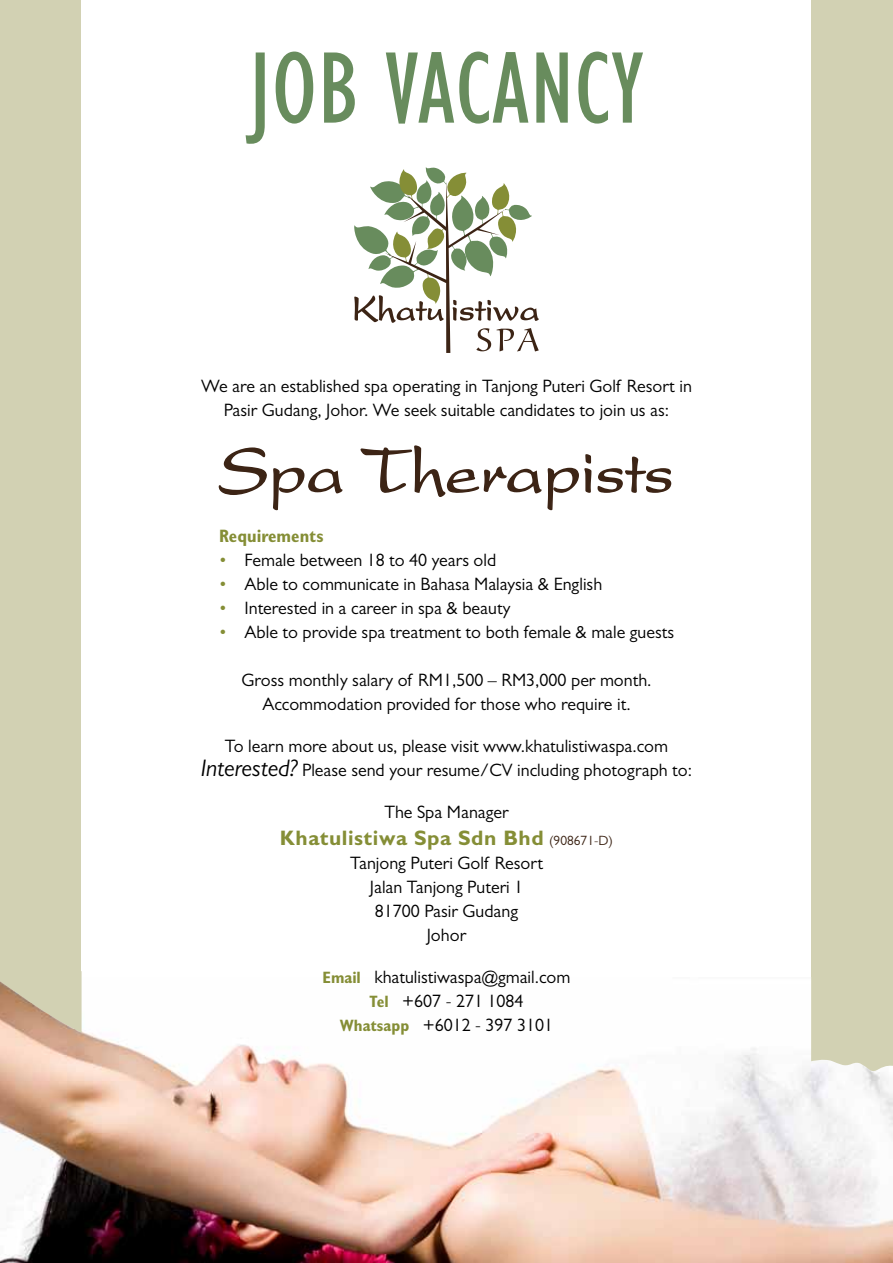
<style>
.page{position:relative;width:893px;height:1263px;background:#fff}
.page>*{position:absolute;margin:0;border:0;box-sizing:border-box;transform-origin:0 0}
.t1{font:condensed 105px "Gill Sans MT Pro";letter-spacing:.01em;color:#688c5d}
.t2{font:69px "Samurai";letter-spacing:-.01em;color:#3c2415}
.t3{font:700 21px "Gill Sans MT Pro";letter-spacing:.025em;color:#858e36}
.t4{font:18px/24px "Gill Sans MT Pro";color:#000;text-align:center}
.t5{font:700 condensed 18px "Gill Sans MT Pro";color:#858e36}
.s1{color:#858e36}
.s2{font-style:italic;font-size:24px}
.s3{font-weight:400;font-size:13.5px;color:#3c2415}
.s4{font-weight:700;font-stretch:condensed;font-size:16.5px;color:#858e36}
</style>
<div class="page">
<div style="left:0;top:0;width:893px;height:1172px;background:#d2d1b3"></div>
<div style="left:82px;top:0;width:729px;height:1099px;background:#fff"></div>
<svg style="left:354px;top:167px;width:185px;height:186px"></svg>
<img style="left:0;top:1031px;width:893px;height:232px">
<svg style="left:811px;top:1031px;width:82px;height:43px"></svg>
<svg style="left:0;top:971px;width:82px;height:62px"></svg>
<svg style="left:218px;top:447px;width:125px;height:64px"></svg>
<svg style="left:360px;top:445px;width:312px;height:66px"></svg>
<h1 class="t1" style="left:249px;top:25px;width:396px">JOB VACANCY</h1>
<p class="t4" style="left:201px;top:374px;width:492px">We are an established spa operating in Tanjong Puteri Golf Resort in<br>Pasir Gudang, Johor. We seek suitable candidates to join us as:</p>
<h2 class="t2" style="left:219px;top:432px;width:456px">Spa Therapists</h2>
<p class="t5" style="left:219px;top:525px;width:106px">Requirements</p>
<p class="t4" style="left:219px;top:548px;width:279px"><span class="s1">•</span> Female between 18 to 40 years old</p>
<p class="t4" style="left:219px;top:572px;width:385px"><span class="s1">•</span> Able to communicate in Bahasa Malaysia &amp; English</p>
<p class="t4" style="left:219px;top:596px;width:293px"><span class="s1">•</span> Interested in a career in spa &amp; beauty</p>
<p class="t4" style="left:219px;top:620px;width:457px"><span class="s1">•</span> Able to provide spa treatment to both female &amp; male guests</p>
<p class="t4" style="left:241px;top:668px;width:412px">Gross monthly salary of RM1,500 – RM3,000 per month.<br>Accommodation provided for those who require it.</p>
<p class="t4" style="left:201px;top:734px;width:493px">To learn more about us, please visit www.khatulistiwaspa.com<br><span class="s2">Interested?</span> Please send your resume/CV including photograph to:</p>
<p class="t4" style="left:384px;top:800px;width:126px">The Spa Manager</p>
<p class="t3" style="left:280px;top:825px;width:335px">Khatulistiwa Spa Sdn Bhd <span class="s3">(908671-D)</span></p>
<p class="t4" style="left:350px;top:851px;width:194px">Tanjong Puteri Golf Resort<br>Jalan Tanjong Puteri 1<br>81700 Pasir Gudang<br>Johor</p>
<p class="t4" style="left:323px;top:965px;width:249px"><span class="s4">Email</span> khatulistiwaspa@gmail.com<br><span class="s4">Tel</span> +607 - 271 1084<br><span class="s4">Whatsapp</span> +6012 - 397 3101</p>
</div>
